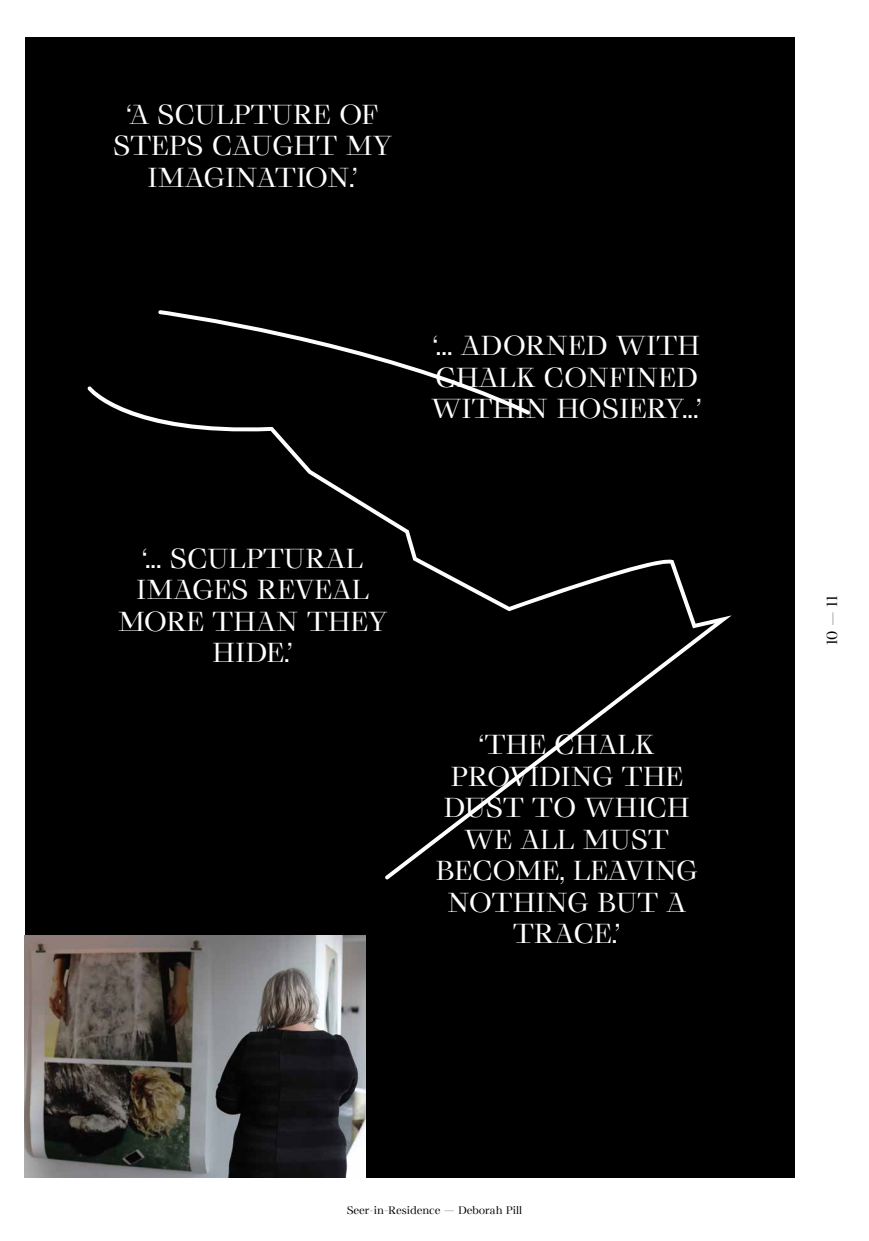
<style>
.page{position:relative;width:869px;height:1241px;background:#fff}
.page>*{position:absolute;margin:0;border:0;box-sizing:border-box;transform-origin:0 0}
.t1{font:26.25px/31.5px "Grafier Regular Display";color:#fff;text-align:center}
.t2{font:14px "Grafier Regular Display";color:#000}
.t3{font:10.5px "Grafier Regular Display";letter-spacing:-.01em;color:#000}
</style>
<div class="page">
<div style="left:25px;top:37px;width:769px;height:1139px;background:#000"></div>
<img style="left:25px;top:935px;width:341px;height:241px">
<svg style="left:87px;top:386px;width:644px;height:493px"></svg>
<svg style="left:158px;top:310px;width:372px;height:104px"></svg>
<p class="t1" style="left:113px;top:99px;width:280px">‘A SCULPTURE OF<br>STEPS CAUGHT MY<br>IMAGINATION.’</p>
<p class="t1" style="left:431px;top:330px;width:271px;text-align:left">‘... ADORNED WITH<br>CHALK CONFINED<br>WITHIN HOSIERY...’</p>
<p class="t1" style="left:118px;top:542px;width:271px">‘... SCULPTURAL<br>IMAGES REVEAL<br>MORE THAN THEY<br>HIDE.’</p>
<p class="t1" style="left:435px;top:729px;width:264px">‘THE CHALK<br>PROVIDING THE<br>DUST TO WHICH<br>WE ALL MUST<br>BECOME, LEAVING<br>NOTHING BUT A<br>TRACE.’</p>
<p class="t3" style="left:346px;top:1202px;width:177px">Seer-in-Residence — Deborah Pill</p>
<p class="t2" style="left:822px;top:645px;width:51px;rotate:-90deg">10 — 11</p>
</div>
